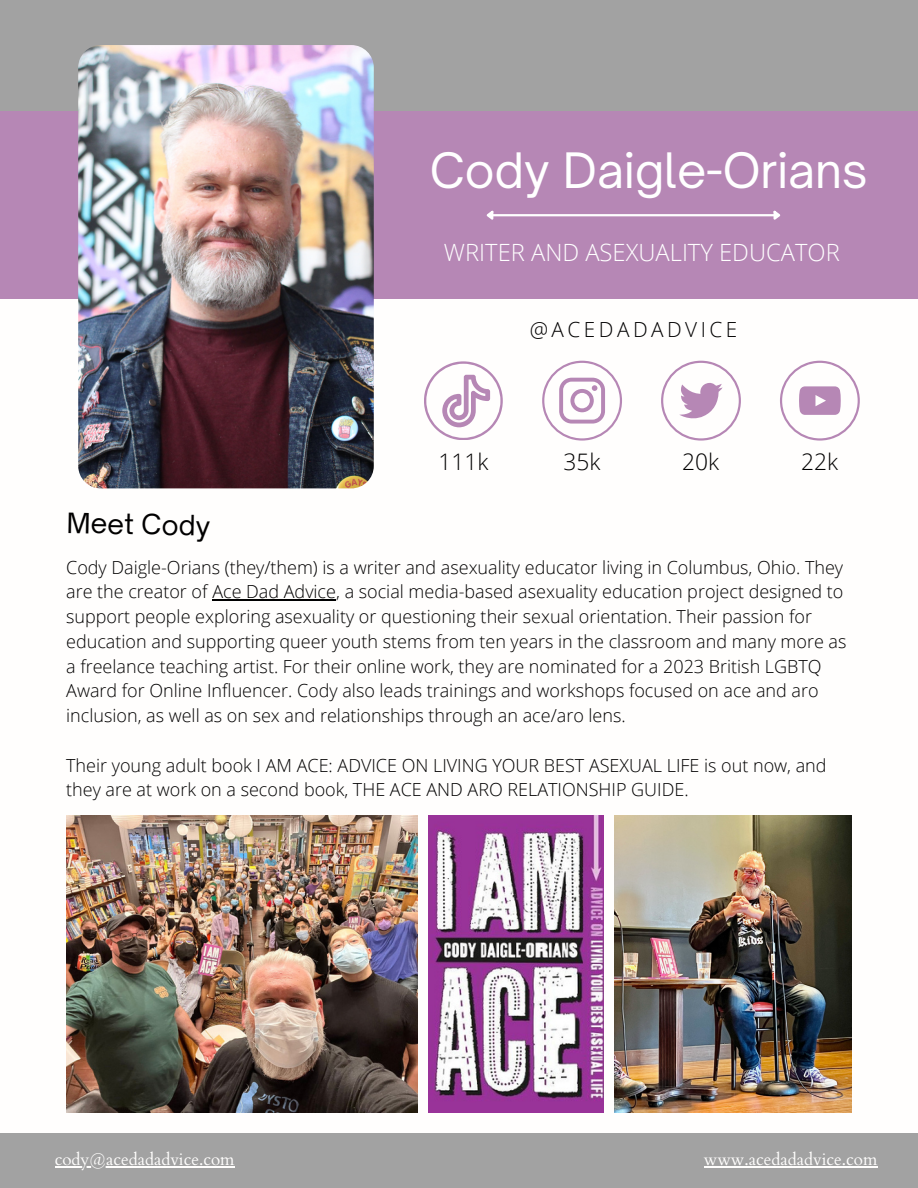
<style>
.page{position:relative;width:918px;height:1188px;background:#fff}
.page>*{position:absolute;margin:0;border:0;box-sizing:border-box;transform-origin:0 0}
.t1{font:46.65px "Open Sauce One";color:#fff}
.t2{font:26.85px "Open Sauce One";color:#000}
.t3{font:300 23.7px "Open Sans";color:#fff}
.t4{font:300 22.8px "Open Sans";color:#000}
.t5{font:300 20.85px "Open Sans";letter-spacing:.17em;color:#000}
.t6{font:300 18px/24.8px "Open Sans";color:#000}
.t7{font:16.95px "Cardo";color:#fffefd}
</style>
<div class="page">
<img style="left:614px;top:816px;width:237px;height:297px">
<img style="left:66px;top:816px;width:351px;height:297px">
<img style="left:428px;top:816px;width:176px;height:297px">
<div style="left:0;top:0;width:918px;height:127px;background:#a2a2a2"></div>
<div style="left:0;top:111px;width:918px;height:188px;background:#b687b5"></div>
<img style="left:78px;top:45px;width:296px;height:443px;border-radius:22px">
<div style="left:0;top:1133px;width:918px;height:55px;background:#a2a2a2"></div>
<hr style="left:493px;top:214px;width:281px;height:2px;background:#fff">
<svg style="left:486px;top:210px;width:9px;height:10px"></svg>
<svg style="left:772px;top:210px;width:9px;height:10px"></svg>
<svg style="left:424px;top:361px;width:79px;height:79px"></svg>
<svg style="left:542px;top:361px;width:80px;height:80px"></svg>
<svg style="left:661px;top:361px;width:80px;height:80px"></svg>
<svg style="left:780px;top:361px;width:80px;height:80px"></svg>
<hr style="left:212px;top:600px;width:124px;height:1px;background:#000">
<hr style="left:55px;top:1166px;width:180px;height:1px;background:#fffefd">
<hr style="left:704px;top:1166px;width:173px;height:1px;background:#fffefd">
<p class="t1" style="left:430px;top:142px;width:440px">Cody Daigle-Orians</p>
<p class="t3" style="left:444px;top:236px;width:397px">WRITER AND ASEXUALITY EDUCATOR</p>
<p class="t5" style="left:530px;top:315px;width:209px">@ACEDADADVICE</p>
<p class="t2" style="left:67px;top:506px;width:145px;rotate:1deg">Meet Cody</p>
<p class="t4" style="left:438px;top:446px;width:51px">111k</p>
<p class="t4" style="left:563px;top:446px;width:38px">35k</p>
<p class="t4" style="left:682px;top:446px;width:38px">20k</p>
<p class="t4" style="left:801px;top:446px;width:38px">22k</p>
<p class="t6" style="left:66px;top:554px;width:782px">Cody Daigle-Orians (they/them) is a writer and asexuality educator living in Columbus, Ohio. They are the creator of Ace Dad Advice, a social media-based asexuality education project designed to support people exploring asexuality or questioning their sexual orientation. Their passion for education and supporting queer youth stems from ten years in the classroom and many more as a freelance teaching artist. For their online work, they are nominated for a 2023 British LGBTQ Award for Online Influencer. Cody also leads trainings and workshops focused on ace and aro inclusion, as well as on sex and relationships through an ace/aro lens.</p>
<p class="t6" style="left:66px;top:752px;width:762px">Their young adult book I AM ACE: ADVICE ON LIVING YOUR BEST ASEXUAL LIFE is out now, and they are at work on a second book, THE ACE AND ARO RELATIONSHIP GUIDE.</p>
<p class="t7" style="left:55px;top:1148px;width:181px">cody@acedadadvice.com</p>
<p class="t7" style="left:704px;top:1148px;width:175px">www.acedadadvice.com</p>
</div>
